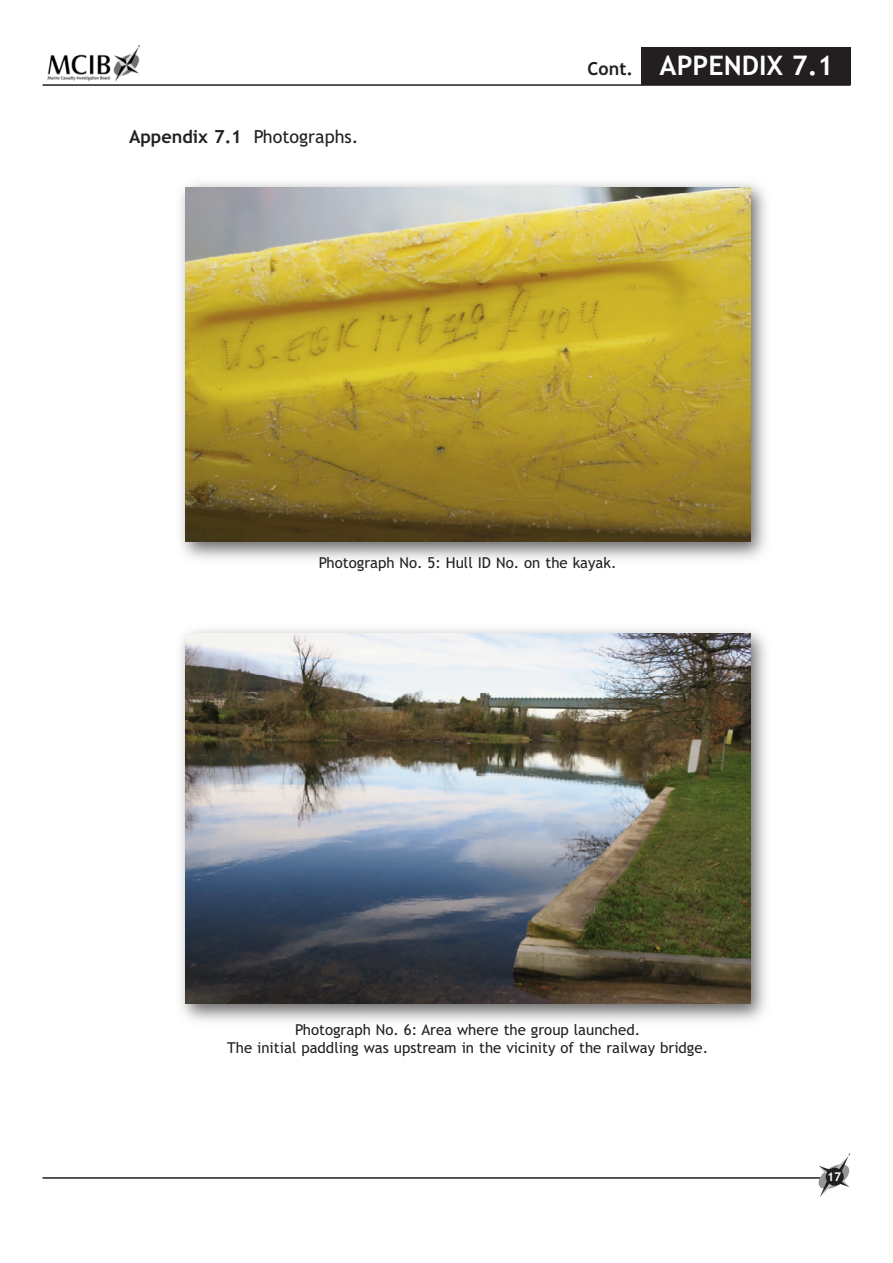
<style>
.page{position:relative;width:893px;height:1263px;background:#fff}
.page>*{position:absolute;margin:0;border:0;box-sizing:border-box;transform-origin:0 0}
.t1{font:700 27px "Trebuchet MS";color:#fff}
.t2{font:18px "Trebuchet MS";color:#231f20}
.t3{font:700 18px "Trebuchet MS";color:#231f20}
.t4{font:15px "Trebuchet MS";color:#231f20}
.t5{font:700 12px "Trebuchet MS";color:#fff}
.s1{font-weight:700}
</style>
<div class="page">
<hr style="left:43px;top:1177px;width:782px;height:2px;background:#231f20">
<img style="left:47px;top:44px;width:93px;height:37px">
<hr style="left:43px;top:84px;width:807px;height:2px;background:#231f20">
<svg style="left:819px;top:1153px;width:31px;height:44px"></svg>
<div style="left:826px;top:1168px;width:18px;height:18px;background:#231f20;border-radius:50%"></div>
<div style="left:641px;top:47px;width:209px;height:38px;background:#231f20"></div>
<img style="left:180px;top:182px;width:586px;height:377px">
<img style="left:185px;top:187px;width:565px;height:355px">
<img style="left:180px;top:629px;width:586px;height:393px">
<img style="left:185px;top:633px;width:565px;height:371px">
<p class="t2" style="left:129px;top:130px;width:231px"><span class="s1">Appendix 7.1</span> Photographs.</p>
<p class="t3" style="left:587px;top:61px;width:47px">Cont.</p>
<p class="t1" style="left:660px;top:55px;width:175px">APPENDIX 7.1</p>
<p class="t4" style="left:319px;top:556px;width:299px">Photograph No. 5: Hull ID No. on the kayak.</p>
<p class="t4" style="left:295px;top:1024px;width:346px">Photograph No. 6: Area where the group launched.</p>
<p class="t4" style="left:227px;top:1042px;width:483px">The initial paddling was upstream in the vicinity of the railway bridge.</p>
<p class="t5" style="left:827px;top:1172px;width:16px">17</p>
</div>
